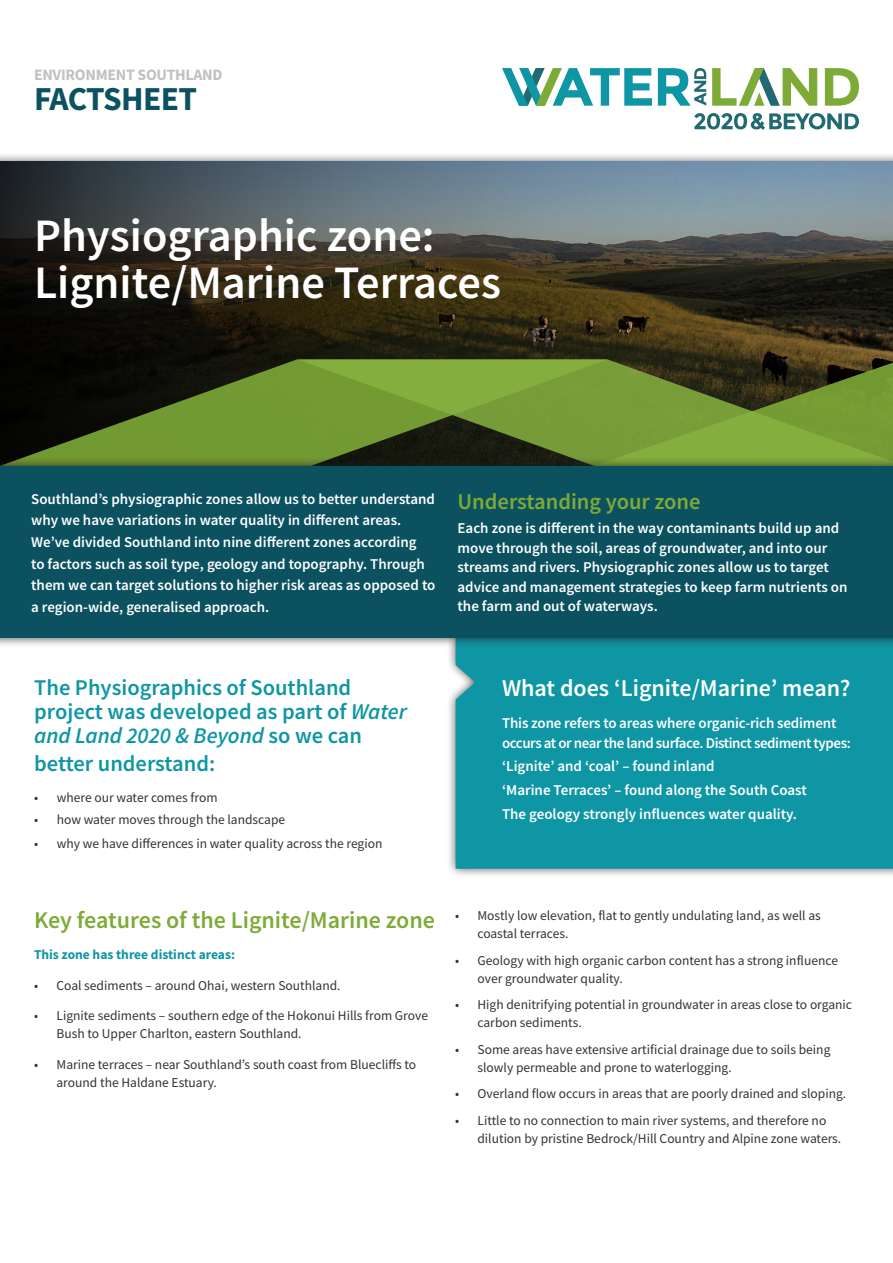
<style>
.page{position:relative;width:893px;height:1263px;background:#fff}
.page>*{position:absolute;margin:0;border:0;box-sizing:border-box;transform-origin:0 0}
.t1{font:600 46.5px "Source Sans Pro";color:#fff}
.t2{font:700 33.45px "Source Sans Pro";letter-spacing:-.025em;color:#0b515f}
.t3{font:600 24px "Source Sans Pro";color:#7eaa37}
.t4{font:600 24px "Source Sans Pro";color:#fff}
.t5{font:600 22.5px/24px "Source Sans Pro";color:#0f96a5}
.t6{font:600 22.5px "Source Sans Pro";color:#7eaa37}
.t7{font:700 15.9px "Source Sans Pro";letter-spacing:-.02em;color:#c0c1c4}
.t8{font:600 15px/21.6px "Source Sans Pro";color:#fff}
.t9{font:600 15px/19.5px "Source Sans Pro";letter-spacing:-.03em;color:#fff}
.t10{font:13.5px/18px "Source Sans Pro";color:#333233}
.t11{font:700 13.5px "Source Sans Pro";color:#0f96a5}
.s1{font-style:italic}
</style>
<div class="page">
<div style="left:446px;top:627px;width:447px;height:252px;background:#231f20;opacity:.75"></div>
<div style="left:456px;top:648px;width:437px;height:221px;background:#0f96a5"></div>
<svg style="left:712px;top:68px;width:147px;height:38px"></svg>
<svg style="left:502px;top:68px;width:204px;height:38px"></svg>
<svg style="left:694px;top:113px;width:165px;height:17px"></svg>
<div style="left:0;top:152px;width:893px;height:323px;background:#231f20;opacity:.75"></div>
<svg style="left:0;top:162px;width:893px;height:197px;background:#43463f"></svg>
<svg style="left:0;top:359px;width:297px;height:97px;background:#384a19"></svg>
<svg style="left:297px;top:359px;width:596px;height:97px;background:#67862f"></svg>
<div style="left:0;top:456px;width:893px;height:192px;background:#231f20;opacity:.75"></div>
<div style="left:0;top:466px;width:893px;height:172px;background:#0b515f"></div>
<p class="t7" style="left:34px;top:64px;width:190px">ENVIRONMENT SOUTHLAND</p>
<p class="t2" style="left:34px;top:76px;width:165px">FACTSHEET</p>
<p class="t1" style="left:34px;top:205px;width:402px">Physiographic zone:</p>
<p class="t1" style="left:34px;top:252px;width:468px">Lignite/Marine Terraces</p>
<p class="t8" style="left:31px;top:488px;width:406px">Southland’s physiographic zones allow us to better understand why we have variations in water quality in different areas.<br>We’ve divided Southland into nine different zones according<br>to factors such as soil type, geology and topography. Through them we can target solutions to higher risk areas as opposed to a region-wide, generalised approach.</p>
<p class="t6" style="left:458px;top:487px;width:245px">Understanding your zone</p>
<p class="t8" style="left:458px;top:518px;width:391px;line-height:19.5px">Each zone is different in the way contaminants build up and move through the soil, areas of groundwater, and into our streams and rivers. Physiographic zones allow us to target advice and management strategies to keep farm nutrients on the farm and out of waterways.</p>
<p class="t5" style="left:34px;top:675px;width:374px">The Physiographics of Southland project was developed as part of <span class="s1">Water and Land 2020 &amp; Beyond</span> so we can</p>
<p class="t5" style="left:34px;top:751px;width:183px">better understand:</p>
<p class="t10" style="left:34px;top:788px;width:185px">• where our water comes from</p>
<p class="t10" style="left:34px;top:811px;width:252px">• how water moves through the landscape</p>
<p class="t10" style="left:34px;top:834px;width:350px">• why we have differences in water quality across the region</p>
<p class="t4" style="left:502px;top:672px;width:350px">What does ‘Lignite/Marine’ mean?</p>
<p class="t9" style="left:502px;top:713px;width:350px">This zone refers to areas where organic-rich sediment occurs at or near the land surface. Distinct sediment types:</p>
<p class="t8" style="left:502px;top:755px;width:214px">‘Lignite’ and ‘coal’ – found inland</p>
<p class="t8" style="left:502px;top:779px;width:306px">‘Marine Terraces’ – found along the South Coast</p>
<p class="t8" style="left:502px;top:803px;width:297px">The geology strongly influences water quality.</p>
<p class="t3" style="left:34px;top:904px;width:403px">Key features of the Lignite/Marine zone</p>
<p class="t11" style="left:34px;top:945px;width:203px">This zone has three distinct areas:</p>
<p class="t10" style="left:34px;top:976px;width:308px">• Coal sediments – around Ohai, western Southland.</p>
<p class="t10" style="left:57px;top:1007px;width:373px;text-indent:-22px">• Lignite sediments – southern edge of the Hokonui Hills from Grove<br>Bush to Upper Charlton, eastern Southland.</p>
<p class="t10" style="left:57px;top:1055px;width:361px;text-indent:-22px">• Marine terraces – near Southland’s south coast from Bluecliffs to around the Haldane Estuary.</p>
<p class="t10" style="left:477px;top:906px;width:345px;text-indent:-22px">• Mostly low elevation, flat to gently undulating land, as well as coastal terraces.</p>
<p class="t10" style="left:477px;top:951px;width:362px;text-indent:-22px">• Geology with high organic carbon content has a strong influence over groundwater quality.</p>
<p class="t10" style="left:477px;top:995px;width:376px;text-indent:-22px">• High denitrifying potential in groundwater in areas close to organic carbon sediments.</p>
<p class="t10" style="left:477px;top:1040px;width:354px;text-indent:-22px">• Some areas have extensive artificial drainage due to soils being slowly permeable and prone to waterlogging.</p>
<p class="t10" style="left:455px;top:1085px;width:393px">• Overland flow occurs in areas that are poorly drained and sloping.</p>
<p class="t10" style="left:477px;top:1111px;width:365px;text-indent:-22px">• Little to no connection to main river systems, and therefore no dilution by pristine Bedrock/Hill Country and Alpine zone waters.</p>
</div>
